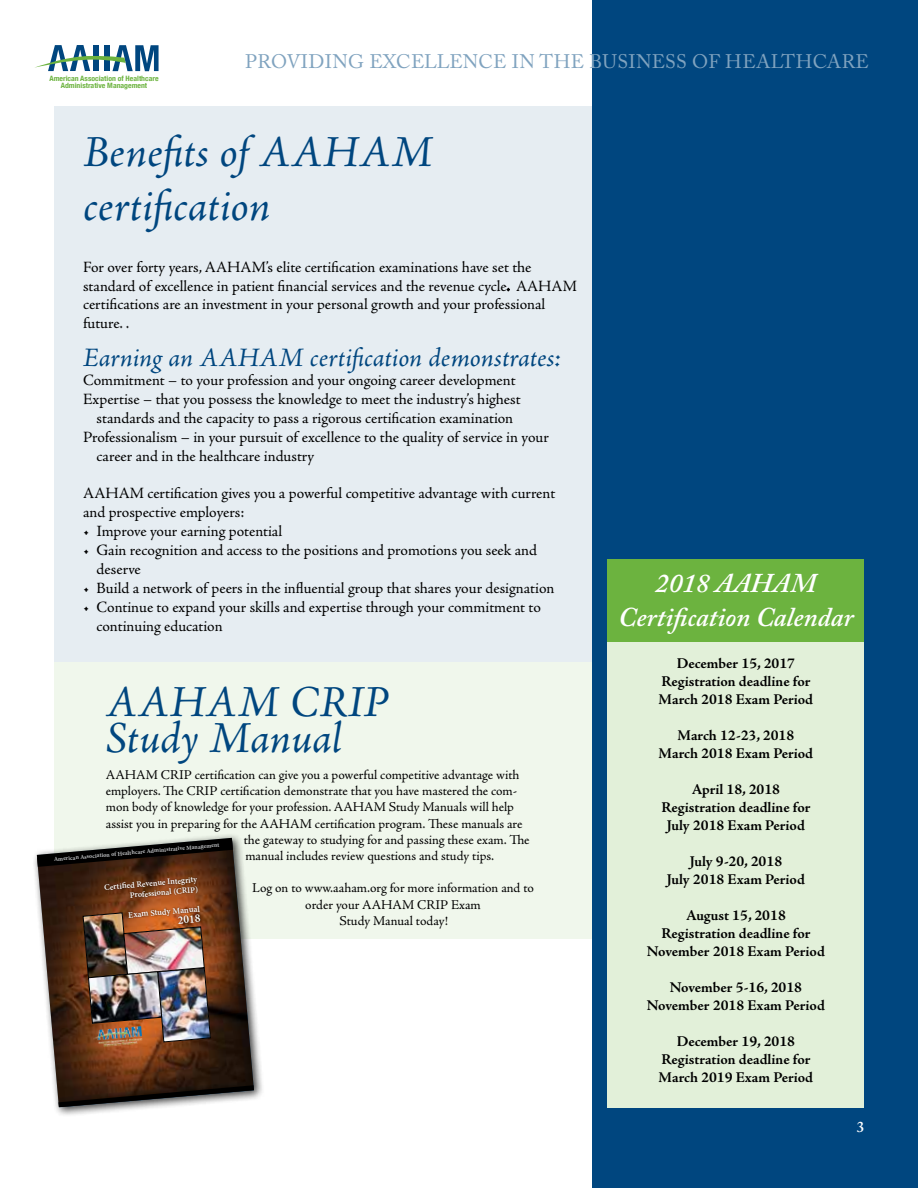
<style>
.page{position:relative;width:918px;height:1188px;background:#fff}
.page>*{position:absolute;margin:0;border:0;box-sizing:border-box;transform-origin:0 0}
.t1{font:italic 45px/36px "Adobe Jenson Pro";color:#00467f}
.t2{font:italic 27px "Adobe Jenson Pro";letter-spacing:-.005em;color:#00467f}
.t3{font:italic 600 27px/34.5px "Adobe Caslon Pro";color:#fff;text-align:center}
.t4{font:19.5px "Adobe Caslon Pro";letter-spacing:.015em;color:#80a3bf}
.t5{font:15.75px/18.9px "Adobe Jenson Pro";letter-spacing:-.005em;color:#000}
.t6{font:700 15px/18px "Adobe Jenson Pro";letter-spacing:-.005em;color:#000;text-align:center}
.t7{font:600 15px "Adobe Caslon Pro";color:#fff}
.t8{font:13.5px/16.2px "Adobe Jenson Pro";letter-spacing:-.005em;color:#000;text-align:center}
.t9{font:600 11.55px "Minion Pro";color:#fff}
.t10{font:600 8.7px "Minion Pro";color:#fff}
.t11{font:600 8.25px/10.1px "Minion Pro";color:#fff;text-align:right}
.t12{font:700 condensed 7.35px/7.1px "Helvetica Neue";color:#6cb33f;text-align:center;scale:1.05 1}
.t13{font:700 6.15px "Minion Pro";color:#bcbec0}
</style>
<div class="page">
<div style="left:592px;top:0;width:326px;height:1188px;background:#00467f"></div>
<svg style="left:35px;top:45px;width:124px;height:26px"></svg>
<div style="left:54px;top:662px;width:538px;height:277px;background:#f0f7ec"></div>
<div style="left:54px;top:107px;width:538px;height:555px;background:#e6edf2"></div>
<div style="left:608px;top:562px;width:256px;height:546px;background:#e2f0d9"></div>
<div style="left:608px;top:559px;width:256px;height:83px;background:#6cb33f"></div>
<div style="left:32px;top:833px;width:233px;height:285px;background:#000;opacity:.75"></div>
<img style="left:37px;top:841px;width:217px;height:266px">
<svg style="left:58px;top:1085px;width:196px;height:22px"></svg>
<img style="left:92px;top:1043px;width:51px;height:5px">
<svg style="left:37px;top:838px;width:196px;height:29px"></svg>
<img style="left:82px;top:875px;width:129px;height:168px">
<p class="t12" style="left:49px;top:74px;width:105px">American Association of Healthcare<br>Administrative Management</p>
<p class="t4" style="left:245px;top:50px;width:625px">PROVIDING EXCELLENCE IN THE BUSINESS OF HEALTHCARE</p>
<h1 class="t1" style="left:83px;top:128px;width:352px;line-height:54px">Benefits of AAHAM certification</h1>
<p class="t5" style="left:83px;top:258px;width:495px">For over forty years, AAHAM’s elite certification examinations have set the standard of excellence in patient financial services and the revenue cycle. AAHAM certifications are an investment in your personal growth and your professional future. .</p>
<h2 class="t2" style="left:83px;top:342px;width:479px">Earning an AAHAM certification demonstrates:</h2>
<p class="t5" style="left:83px;top:371px;width:434px">Commitment – to your profession and your ongoing career development</p>
<p class="t5" style="left:83px;top:390px;width:439px">Expertise – that you possess the knowledge to meet the industry’s highest</p>
<p class="t5" style="left:97px;top:409px;width:418px">standards and the capacity to pass a rigorous certification examination</p>
<p class="t5" style="left:83px;top:428px;width:467px">Professionalism – in your pursuit of excellence to the quality of service in your</p>
<p class="t5" style="left:97px;top:447px;width:219px">career and in the healthcare industry</p>
<p class="t5" style="left:83px;top:484px;width:474px">AAHAM certification gives you a powerful competitive advantage with current and prospective employers:</p>
<p class="t5" style="left:83px;top:522px;width:201px">• Improve your earning potential</p>
<p class="t5" style="left:97px;top:541px;width:442px;text-indent:-13px">• Gain recognition and access to the positions and promotions you seek and deserve</p>
<p class="t5" style="left:83px;top:579px;width:473px">• Build a network of peers in the influential group that shares your designation</p>
<p class="t5" style="left:97px;top:598px;width:446px;text-indent:-13px">• Continue to expand your skills and expertise through your commitment to continuing education</p>
<h1 class="t1" style="left:106px;top:687px;width:284px">AAHAM CRIP<br>Study Manual</h1>
<p class="t8" style="left:106px;top:767px;width:415px">AAHAM CRIP certification can give you a powerful competitive advantage with</p>
<p class="t8" style="left:106px;top:783px;width:413px">employers. The CRIP certification demonstrate that you have mastered the com-</p>
<p class="t8" style="left:106px;top:799px;width:410px">mon body of knowledge for your profession. AAHAM Study Manuals will help</p>
<p class="t8" style="left:106px;top:816px;width:418px">assist you in preparing for the AAHAM certification program. These manuals are</p>
<p class="t8" style="left:244px;top:832px;width:287px">the gateway to studying for and passing these exam. The</p>
<p class="t8" style="left:245px;top:848px;width:250px">manual includes review questions and study tips.</p>
<p class="t8" style="left:252px;top:880px;width:283px">Log on to www.aaham.org for more information and to order your AAHAM CRIP Exam<br>Study Manual today!</p>
<p class="t13" style="left:53px;top:855px;width:168px;rotate:-5deg">American Association of Healthcare Administrative Management</p>
<p class="t11" style="left:104px;top:882px;width:95px;rotate:-5deg">Certifi ed Revenue Integrity<br>Professional (CRIP)</p>
<p class="t10" style="left:128px;top:909px;width:73px;rotate:-5deg">Exam Study Manual</p>
<p class="t9" style="left:177px;top:912px;width:24px;rotate:-5deg">2018</p>
<h2 class="t3" style="left:618px;top:565px;width:237px">2018 AAHAM<br>Certification Calendar</h2>
<p class="t6" style="left:659px;top:654px;width:156px">December 15, 2017<br>Registration deadline for<br>March 2018 Exam Period</p>
<p class="t6" style="left:659px;top:726px;width:156px">March 12-23, 2018<br>March 2018 Exam Period</p>
<p class="t6" style="left:661px;top:780px;width:151px">April 18, 2018<br>Registration deadline for<br>July 2018 Exam Period</p>
<p class="t6" style="left:667px;top:852px;width:140px">July 9-20, 2018<br>July 2018 Exam Period</p>
<p class="t6" style="left:647px;top:906px;width:180px">August 15, 2018<br>Registration deadline for<br>November 2018 Exam Period</p>
<p class="t6" style="left:647px;top:978px;width:180px">November 5-16, 2018<br>November 2018 Exam Period</p>
<p class="t6" style="left:659px;top:1032px;width:156px">December 19, 2018<br>Registration deadline for<br>March 2019 Exam Period</p>
<p class="t7" style="left:857px;top:1118px;width:9px">3</p>
</div>
